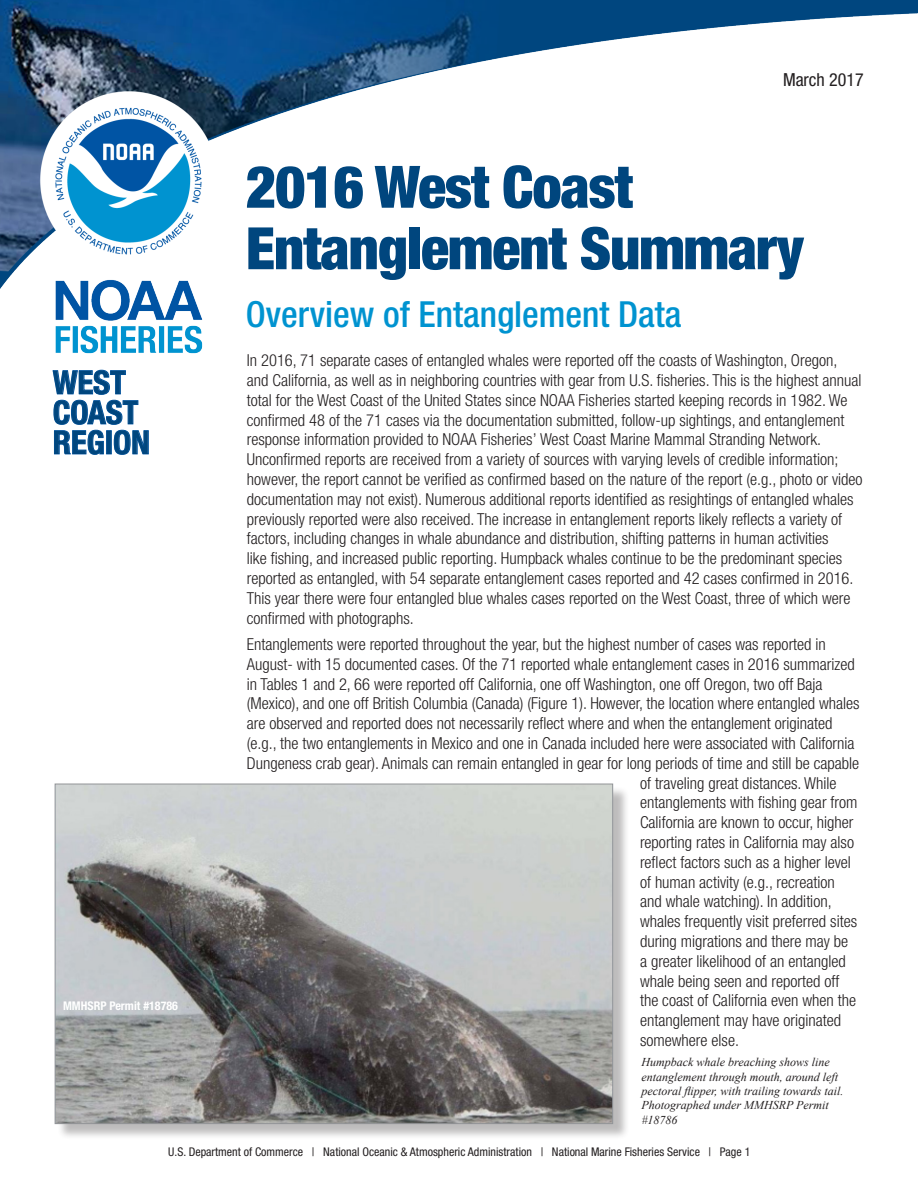
<style>
.page{position:relative;width:918px;height:1188px;background:#fff}
.page>*{position:absolute;margin:0;border:0;box-sizing:border-box;transform-origin:0 0}
.t1{font:900 condensed 58.5px/61.5px "Helvetica Neue LT Std";letter-spacing:-.02em;color:#00467e}
.t2{font:500 condensed 36px "Helvetica Neue LT Std";color:#0093d0}
.t3{font:700 condensed 32.55px "Helvetica Neue LT Std";color:#00467e}
.t4{font:condensed 18px "Helvetica Neue LT Std";color:#231f20}
.t5{font:300 condensed 16.5px/19.8px "Helvetica Neue LT Std";color:#231f20}
.t6{font:italic 12px/14.4px "Times New Roman";color:#231f20}
.t7{font:condensed 12px "Helvetica Neue LT Std";color:#231f20}
.t8{font:700 condensed 12px "Helvetica Neue LT Std";color:#fff}
</style>
<div class="page">
<img style="left:0;top:0;width:918px;height:810px">
<div style="left:57px;top:786px;width:572px;height:354px;background:#231f20;opacity:.3"></div>
<img style="left:57px;top:786px;width:554px;height:336px">
<p class="t4" style="left:783px;top:70px;width:82px">March 2017</p>
<p class="t1" style="left:246px;top:155px;width:559px">2016 West Coast<br>Entanglement Summary</p>
<p class="t3" style="left:53px;top:363px;width:74px">WEST</p>
<p class="t3" style="left:53px;top:393px;width:87px">COAST</p>
<p class="t3" style="left:53px;top:423px;width:99px">REGION</p>
<p class="t8" style="left:63px;top:998px;width:116px">MMHSRP Permit #18786</p>
<p class="t2" style="left:246px;top:293px;width:437px">Overview of Entanglement Data</p>
<p class="t5" style="left:247px;top:350px;width:617px">In 2016, 71 separate cases of entangled whales were reported off the coasts of Washington, Oregon, and California, as well as in neighboring countries with gear from U.S. fisheries. This is the highest annual total for the West Coast of the United States since NOAA Fisheries started keeping records in 1982. We confirmed 48 of the 71 cases via the documentation submitted, follow-up sightings, and entanglement response information provided to NOAA Fisheries’ West Coast Marine Mammal Stranding Network.<br>Unconfirmed reports are received from a variety of sources with varying levels of credible information; however, the report cannot be verified as confirmed based on the nature of the report (e.g., photo or video documentation may not exist). Numerous additional reports identified as resightings of entangled whales previously reported were also received. The increase in entanglement reports likely reflects a variety of factors, including changes in whale abundance and distribution, shifting patterns in human activities<br>like fishing, and increased public reporting. Humpback whales continue to be the predominant species reported as entangled, with 54 separate entanglement cases reported and 42 cases confirmed in 2016.<br>This year there were four entangled blue whales cases reported on the West Coast, three of which were confirmed with photographs.</p>
<p class="t5" style="left:247px;top:634px;width:581px">Entanglements were reported throughout the year, but the highest number of cases was reported in</p>
<p class="t5" style="left:247px;top:654px;width:609px">August- with 15 documented cases. Of the 71 reported whale entanglement cases in 2016 summarized</p>
<p class="t5" style="left:247px;top:674px;width:577px">in Tables 1 and 2, 66 were reported off California, one off Washington, one off Oregon, two off Baja</p>
<p class="t5" style="left:247px;top:694px;width:614px">(Mexico), and one off British Columbia (Canada) (Figure 1). However, the location where entangled whales</p>
<p class="t5" style="left:247px;top:713px;width:587px">are observed and reported does not necessarily reflect where and when the entanglement originated</p>
<p class="t5" style="left:247px;top:733px;width:609px">(e.g., the two entanglements in Mexico and one in Canada included here were associated with California</p>
<p class="t5" style="left:247px;top:753px;width:614px">Dungeness crab gear). Animals can remain entangled in gear for long periods of time and still be capable</p>
<p class="t5" style="left:640px;top:773px;width:198px">of traveling great distances. While</p>
<p class="t5" style="left:640px;top:793px;width:219px">entanglements with fishing gear from</p>
<p class="t5" style="left:640px;top:812px;width:215px">California are known to occur, higher</p>
<p class="t5" style="left:640px;top:832px;width:216px">reporting rates in California may also</p>
<p class="t5" style="left:640px;top:852px;width:212px">reflect factors such as a higher level</p>
<p class="t5" style="left:640px;top:872px;width:196px">of human activity (e.g., recreation</p>
<p class="t5" style="left:640px;top:892px;width:193px">and whale watching). In addition,</p>
<p class="t5" style="left:640px;top:911px;width:219px">whales frequently visit preferred sites</p>
<p class="t5" style="left:640px;top:931px;width:210px">during migrations and there may be</p>
<p class="t5" style="left:640px;top:951px;width:207px">a greater likelihood of an entangled</p>
<p class="t5" style="left:640px;top:971px;width:201px">whale being seen and reported off</p>
<p class="t5" style="left:640px;top:991px;width:218px">the coast of California even when the</p>
<p class="t5" style="left:640px;top:1010px;width:203px">entanglement may have originated</p>
<p class="t5" style="left:640px;top:1030px;width:100px">somewhere else.</p>
<p class="t6" style="left:642px;top:1055px;width:203px">Humpback whale breaching shows line entanglement through mouth, around left pectoral flipper, with trailing towards tail.<br>Photographed under MMHSRP Permit #18786</p>
<p class="t7" style="left:168px;top:1145px;width:584px">U.S. Department of Commerce | National Oceanic &amp; Atmospheric Administration | National Marine Fisheries Service | Page 1</p>
</div>
